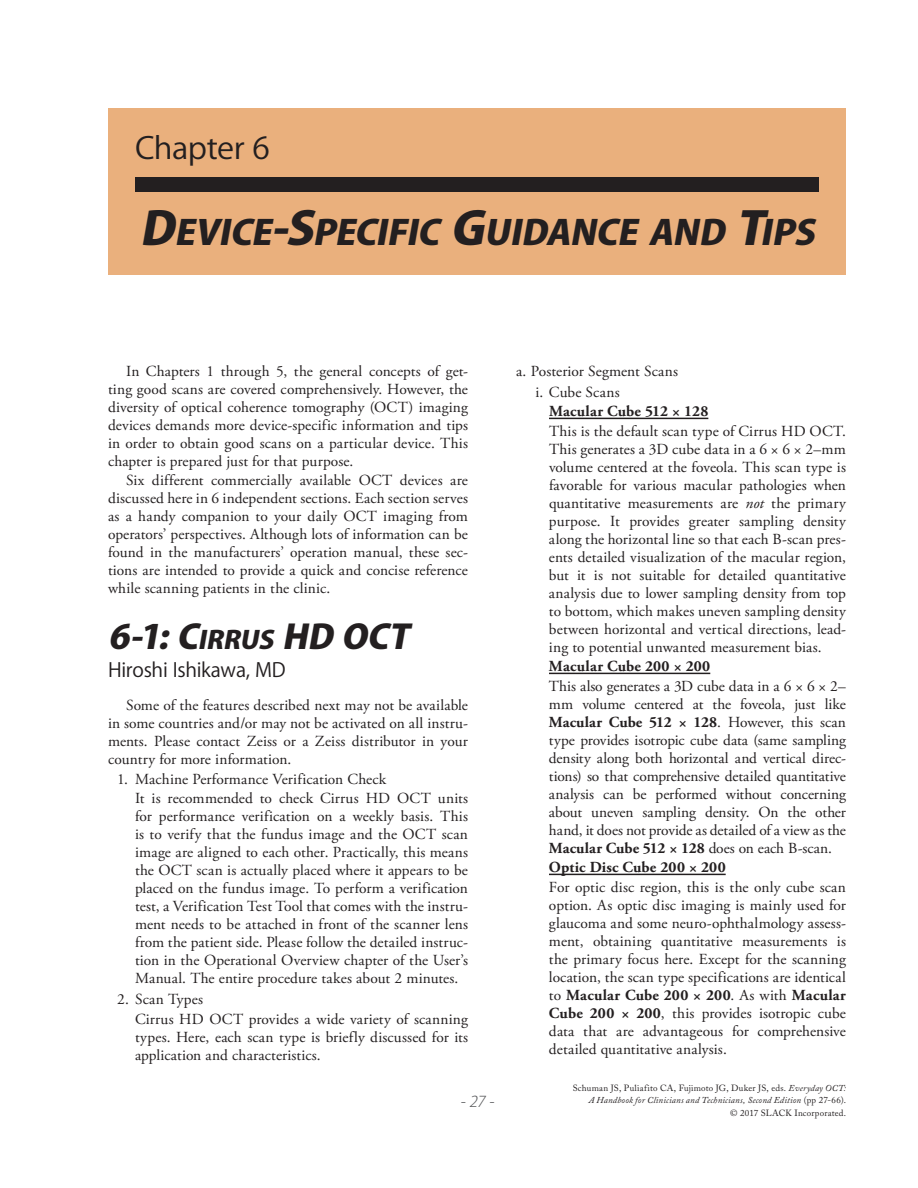
<style>
.page{position:relative;width:918px;height:1188px;background:#fff}
.page>*{position:absolute;margin:0;border:0;box-sizing:border-box;transform-origin:0 0}
.t1{font:italic 33.75px "Koz Go Pro Heavy 90 msp RKSJ H";color:#231f20;scale:1.1 1}
.t2{font:italic 33px "Koz Go Pro Heavy 90 msp RKSJ H";color:#231f20;scale:1.1 1}
.t3{font:30px "Koz Go Pro Regular 90 msp RKSJ H";letter-spacing:-.015em;color:#231f20;scale:1.05 1}
.t4{font:19.5px "Koz Go Pro Regular 90 msp RKSJ H";letter-spacing:-.015em;color:#231f20}
.t5{font:15.3px/18px "Adobe Garamond Pro";letter-spacing:.005em;color:#231f20;text-align:justify}
.t6{font:italic 15px "Koz Go Pro Light 90 msp RKSJ H";color:#57585a}
.t7{font:9px/12.3px "Adobe Caslon Pro";letter-spacing:.02em;color:#231f20;text-align:right}
.s1{font-size:45px}
.s2{font-size:24.75px}
.s3{font-weight:700}
.s4{font-style:italic}
</style>
<div class="page">
<div style="left:108px;top:108px;width:738px;height:166px;background:#eab07d"></div>
<div style="left:135px;top:177px;width:684px;height:15px;background:#231f20"></div>
<hr style="left:549px;top:418px;width:159px;height:1px;background:#231f20">
<hr style="left:549px;top:673px;width:161px;height:1px;background:#231f20">
<hr style="left:549px;top:874px;width:177px;height:1px;background:#231f20">
<p class="t3" style="left:135px;top:136px;width:130px">Chapter 6</p>
<p class="t1" style="left:140px;top:219px;width:620px"><span class="s1">D</span>EVICE<span class="s1">-S</span>PECIFIC <span class="s1">G</span>UIDANCE AND <span class="s1">T</span>IPS</p>
<p class="t5" style="left:108px;top:363px;width:362px;text-indent:18px">In Chapters 1 through 5, the general concepts of get&shy;ting good scans are covered comprehensively. However, the diversity of optical coherence tomography (OCT) imaging devices demands more device-specific information and tips in order to obtain good scans on a particular device. This chapter is prepared just for that purpose.</p>
<p class="t5" style="left:108px;top:473px;width:362px;text-indent:18px">Six different commercially available OCT devices are discussed here in 6 independent sections. Each section serves as a handy companion to your daily OCT imaging from operators’ perspectives. Although lots of information can be found in the manufacturers’ operation manual, these sec&shy;tions are intended to provide a quick and concise reference while scanning patients in the clinic.</p>
<p class="t2" style="left:108px;top:624px;width:280px">6-1: C<span class="s2">IRRUS</span> HD OCT</p>
<p class="t4" style="left:108px;top:662px;width:179px">Hiroshi Ishikawa, MD</p>
<p class="t5" style="left:108px;top:698px;width:362px;text-indent:18px">Some of the features described next may not be available in some countries and/or may not be activated on all instru&shy;ments. Please contact Zeiss or a Zeiss distributor in your country for more information.</p>
<p class="t5" style="left:135px;top:770px;width:335px;line-height:19.5px;text-indent:-18px">1. Machine Performance Verification Check<br>It is recommended to check Cirrus HD OCT units</p>
<p class="t5" style="left:135px;top:809px;width:335px">for performance verification on a weekly basis. This is to verify that the fundus image and the OCT scan image are aligned to each other. Practically, this means the OCT scan is actually placed where it appears to be placed on the fundus image. To perform a verification test, a Verification Test Tool that comes with the instru&shy;ment needs to be attached in front of the scanner lens from the patient side. Please follow the detailed instruc&shy;tion in the Operational Overview chapter of the User’s Manual. The entire procedure takes about 2 minutes.</p>
<p class="t5" style="left:135px;top:991px;width:335px;line-height:19.5px;text-indent:-18px">2. Scan Types<br>Cirrus HD OCT provides a wide variety of scanning</p>
<p class="t5" style="left:135px;top:1029px;width:335px">types. Here, each scan type is briefly discussed for its application and characteristics.</p>
<p class="t5" style="left:536px;top:362px;width:144px;line-height:21px;text-indent:-20px">a. Posterior Segment Scans i. Cube Scans</p>
<p class="t5" style="left:549px;top:403px;width:298px;line-height:19.5px"><span class="s3">Macular Cube 512 × 128<br></span>This is the default scan type of Cirrus HD OCT.</p>
<p class="t5" style="left:549px;top:441px;width:299px">This generates a 3D cube data in a 6 × 6 × 2–mm volume centered at the foveola. This scan type is favorable for various macular pathologies when quantitative measurements are <span class="s4">not</span> the primary purpose. It provides greater sampling density along the horizontal line so that each B-scan pres&shy;ents detailed visualization of the macular region, but it is not suitable for detailed quantitative analysis due to lower sampling density from top to bottom, which makes uneven sampling density between horizontal and vertical directions, lead&shy;ing to potential unwanted measurement bias.</p>
<p class="t5" style="left:549px;top:658px;width:298px;line-height:19.5px"><span class="s3">Macular Cube 200 × 200<br></span>This also generates a 3D cube data in a 6 × 6 × 2–</p>
<p class="t5" style="left:549px;top:696px;width:299px">mm volume centered at the foveola, just like <span class="s3">Macular Cube 512 × 128</span>. However, this scan type provides isotropic cube data (same sampling density along both horizontal and vertical direc&shy;tions) so that comprehensive detailed quantitative analysis can be performed without concerning about uneven sampling density. On the other hand, it does not provide as detailed of a view as the <span class="s3">Macular Cube 512 × 128</span> does on each B-scan.</p>
<p class="t5" style="left:549px;top:859px;width:299px;line-height:19.5px"><span class="s3">Optic Disc Cube 200 × 200<br></span>For optic disc region, this is the only cube scan</p>
<p class="t5" style="left:549px;top:897px;width:299px">option. As optic disc imaging is mainly used for glaucoma and some neuro-ophthalmology assess&shy;ment, obtaining quantitative measurements is the primary focus here. Except for the scanning location, the scan type specifications are identical to <span class="s3">Macular Cube 200 × 200</span>. As with <span class="s3">Macular Cube 200 × 200</span>, this provides isotropic cube data that are advantageous for comprehensive detailed quantitative analysis.</p>
<p class="t6" style="left:460px;top:1095px;width:38px">- 27 -</p>
<p class="t7" style="left:573px;top:1083px;width:275px">Schuman JS, Puliafito CA, Fujimoto JG, Duker JS, eds. <span class="s4">Everyday OCT:<br>A Handbook for Clinicians and Technicians, Second Edition</span> (pp 27-66).<br>© 2017 SLACK Incorporated.</p>
</div>
